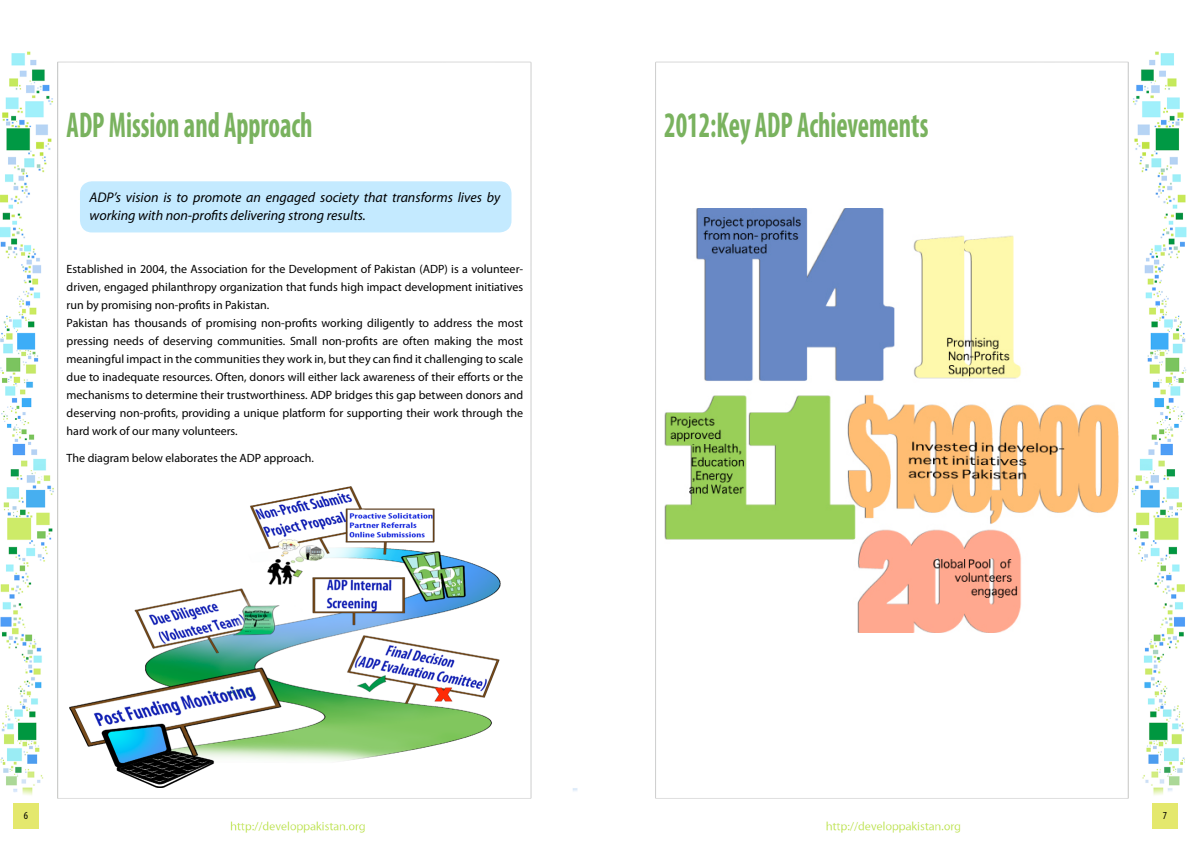
<style>
.page{position:relative;width:1191px;height:842px;background:#fff}
.page>*{position:absolute;margin:0;border:0;box-sizing:border-box;transform-origin:0 0}
.t1{font:700 condensed 36px "Myriad Pro";color:#79b25e;scale:.75 1}
.t2{font:italic 14px/18px "Myriad Pro";color:#000}
.t3{font:12px/18px "Myriad Pro";color:#000}
.t4{font:condensed 10.8px "Myriad Pro";color:#000}
</style>
<div class="page">
<img style="left:0;top:51px;width:1187px;height:782px">
<div style="left:13px;top:803px;width:26px;height:26px;background:#e4e86d"></div>
<div style="left:1152px;top:803px;width:25px;height:26px;background:#e4e86d"></div>
<div style="left:80px;top:181px;width:431px;height:51px;background:#c4eaff;border-radius:12px"></div>
<img style="left:69px;top:486px;width:452px;height:301px">
<img style="left:664px;top:208px;width:458px;height:424px">
<h1 class="t1" style="left:67px;top:103px;width:329px">ADP Mission and Approach</h1>
<p class="t2" style="left:90px;top:188px;width:412px">ADP’s vision is to promote an engaged society that transforms lives by working with non-profits delivering strong results.</p>
<p class="t3" style="left:67px;top:260px;width:458px">Established in 2004, the Association for the Development of Pakistan (ADP) is a volunteer&shy;driven, engaged philanthropy organization that funds high impact development initiatives run by promising non-profits in Pakistan.<br>Pakistan has thousands of promising non-profits working diligently to address the most pressing needs of deserving communities. Small non-profits are often making the most meaningful impact in the communities they work in, but they can find it challenging to scale due to inadequate resources. Often, donors will either lack awareness of their efforts or the mechanisms to determine their trustworthiness. ADP bridges this gap between donors and deserving non-profits, providing a unique platform for supporting their work through the hard work of our many volunteers.</p>
<p class="t3" style="left:67px;top:449px;width:249px">The diagram below elaborates the ADP approach.</p>
<h1 class="t1" style="left:664px;top:103px;width:354px">2012:Key ADP Achievements</h1>
<p class="t4" style="left:24px;top:808px;width:6px">6</p>
<p class="t4" style="left:1162px;top:808px;width:6px">7</p>
</div>
